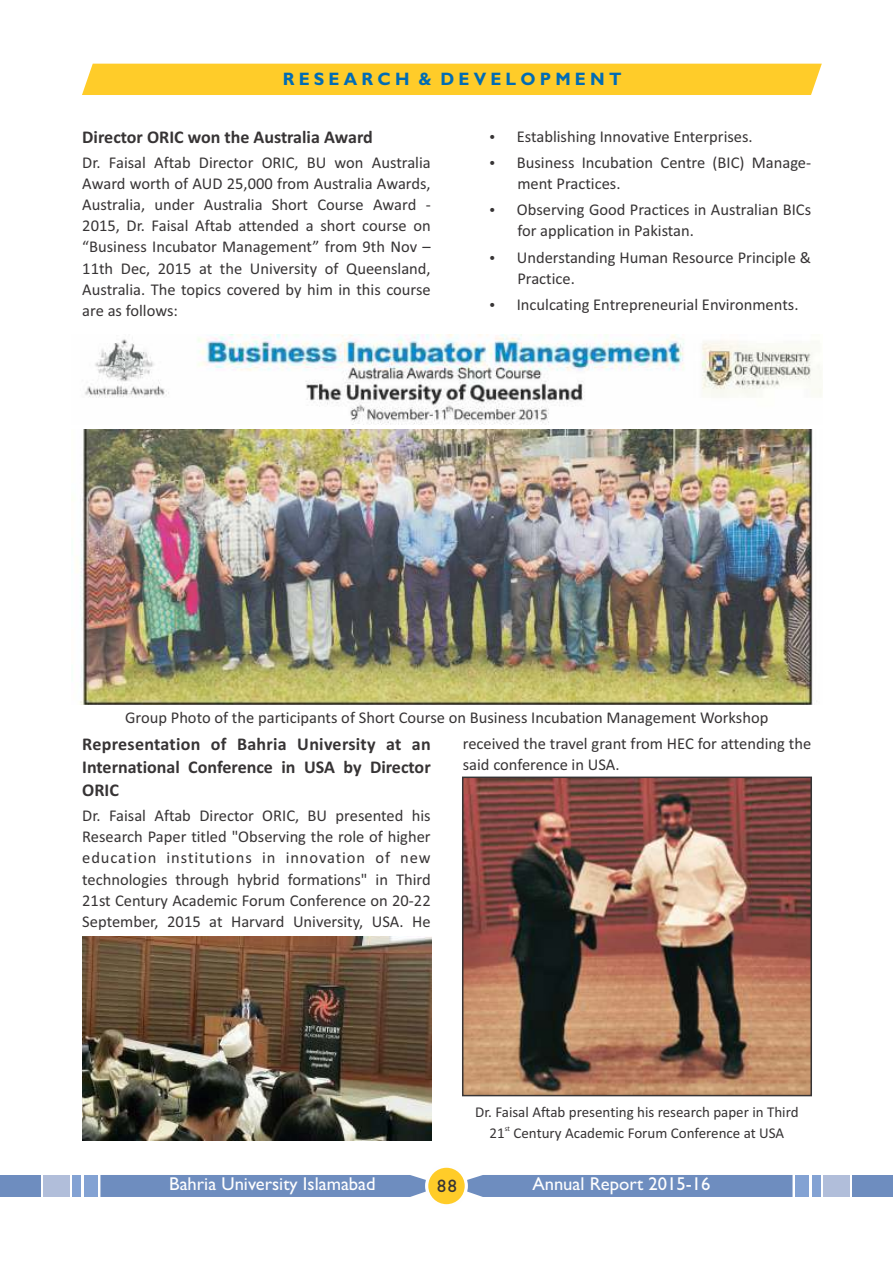
<style>
.page{position:relative;width:893px;height:1263px;background:#fff}
.page>*{position:absolute;margin:0;border:0;box-sizing:border-box;transform-origin:0 0}
.t1{font:18.6px "Gill Sans";color:#fefefe}
.t2{font:700 18px/23.1px "Calibri";color:#373435;text-align:justify}
.t3{font:700 18px "Gill Sans";letter-spacing:.24em;color:#006cb5;scale:.96 1}
.t4{font:18px "Gill Sans";color:#373435}
.t5{font:16.5px/21.1px "Calibri";color:#373435}
.t6{font:15px "Calibri";color:#373435}
.t7{font:7.5px "Calibri";color:#373435}
</style>
<div class="page">
<div style="left:82px;top:64px;width:740px;height:31px;background:#ffcc29"></div>
<div style="left:467px;top:1175px;width:325px;height:22px;background:#6e8dbf"></div>
<div style="left:853px;top:1175px;width:40px;height:22px;background:#6e8dbf"></div>
<div style="left:823px;top:1175px;width:27px;height:22px;background:#b1beda"></div>
<div style="left:812px;top:1175px;width:8px;height:22px;background:#83a2d3"></div>
<div style="left:795px;top:1175px;width:14px;height:22px;background:#83a2d3"></div>
<div style="left:100px;top:1175px;width:326px;height:22px;background:#6e8dbf"></div>
<div style="left:425px;top:1164px;width:43px;height:43px;background:#fefefe;border-radius:50%"></div>
<div style="left:428px;top:1168px;width:37px;height:36px;background:#ffcc29;border-radius:50%"></div>
<div style="left:0;top:1175px;width:40px;height:22px;background:#6e8dbf"></div>
<div style="left:43px;top:1175px;width:27px;height:22px;background:#b1beda"></div>
<div style="left:73px;top:1175px;width:8px;height:22px;background:#83a2d3"></div>
<div style="left:84px;top:1175px;width:14px;height:22px;background:#83a2d3"></div>
<img style="left:71px;top:429px;width:742px;height:276px">
<img style="left:85px;top:334px;width:737px;height:90px">
<img style="left:82px;top:936px;width:349px;height:205px">
<img style="left:464px;top:778px;width:346px;height:316px">
<div style="left:462px;top:776px;width:350px;height:320px;border:1px solid #373435"></div>
<p class="t3" style="left:283px;top:73px;width:354px">RESEARCH &amp; DEVELOPMENT</p>
<p class="t2" style="left:82px;top:127px;width:292px">Director ORIC won the Australia Award</p>
<p class="t5" style="left:82px;top:153px;width:350px;text-align:justify">Dr. Faisal Aftab Director ORIC, BU won Australia Award worth of AUD 25,000 from Australia Awards, Australia, under Australia Short Course Award - 2015, Dr. Faisal Aftab attended a short course on “Business Incubator Management” from 9th Nov – 11th Dec, 2015 at the University of Queensland, Australia. The topics covered by him in this course are as follows:</p>
<p class="t5" style="left:517px;top:124px;width:296px;line-height:26.2px">Establishing Innovative Enterprises.<br>Business Incubation Centre (BIC) Manage-</p>
<p class="t5" style="left:517px;top:172px;width:296px;line-height:26.2px">ment Practices.<br>Observing Good Practices in Australian BICs</p>
<p class="t5" style="left:517px;top:219px;width:296px;line-height:26.2px">for application in Pakistan.<br>Understanding Human Resource Principle &amp;</p>
<p class="t5" style="left:517px;top:266px;width:283px;line-height:26.2px">Practice.<br>Inculcating Entrepreneurial Environments.</p>
<p class="t5" style="left:125px;top:708px;width:645px">Group Photo of the participants of Short Course on Business Incubation Management Workshop</p>
<p class="t2" style="left:82px;top:734px;width:350px">Representation of Bahria University at an International Conference in USA by Director ORIC</p>
<p class="t5" style="left:82px;top:806px;width:350px;text-align:justify">Dr. Faisal Aftab Director ORIC, BU presented his Research Paper titled "Observing the role of higher education institutions in innovation of new technologies through hybrid formations" in Third 21st Century Academic Forum Conference on 20-22<br>September, 2015 at Harvard University, USA. He</p>
<p class="t5" style="left:463px;top:734px;width:350px">received the travel grant from HEC for attending the said conference in USA.</p>
<p class="t6" style="left:475px;top:1106px;width:325px">Dr. Faisal Aftab presenting his research paper in Third</p>
<p class="t7" style="left:505px;top:1125px;width:7px">st</p>
<p class="t6" style="left:490px;top:1127px;width:296px">21 Century Academic Forum Conference at USA</p>
<p class="t1" style="left:169px;top:1177px;width:208px">Bahria University Islamabad</p>
<p class="t4" style="left:437px;top:1179px;width:21px">88</p>
<p class="t1" style="left:532px;top:1177px;width:179px">Annual Report 2015-16</p>
</div>
